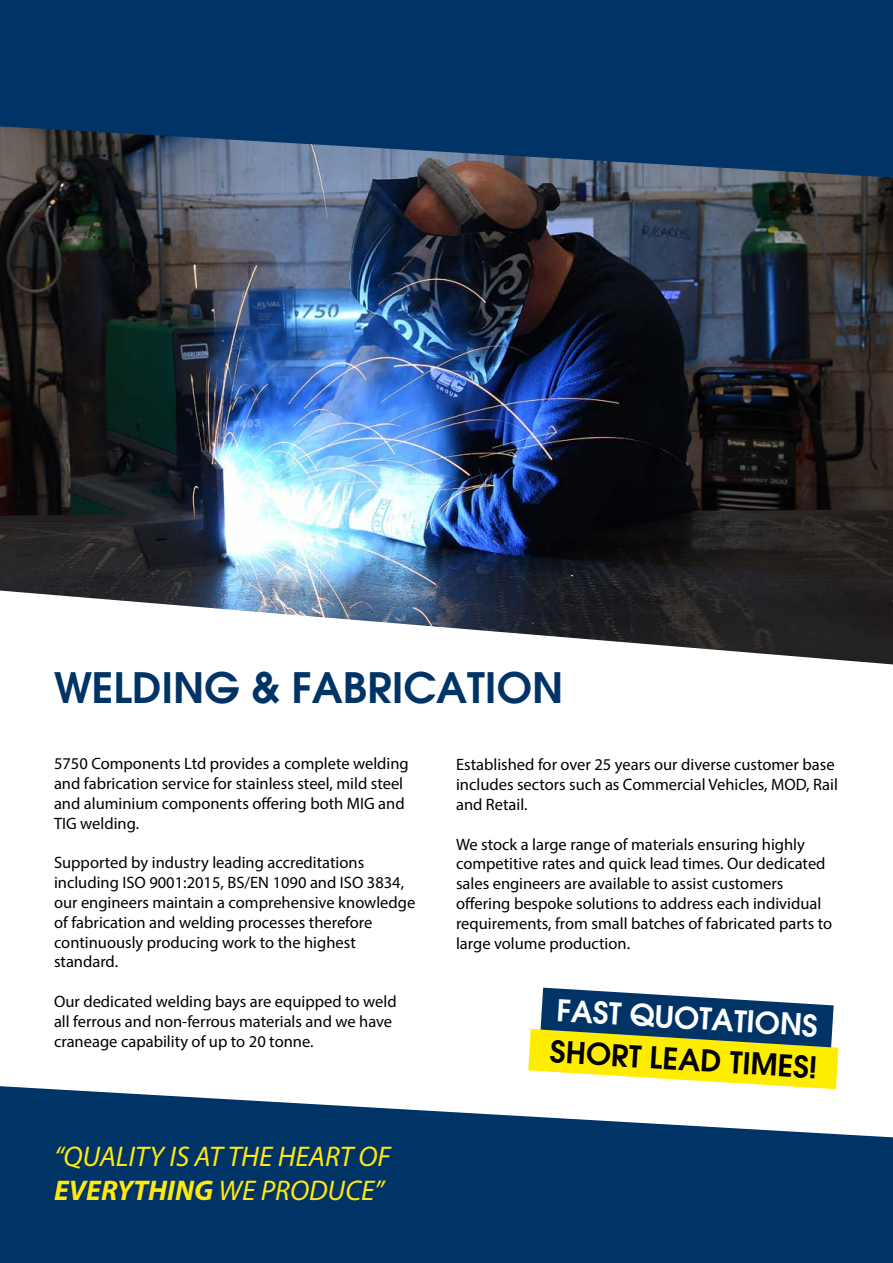
<style>
.page{position:relative;width:893px;height:1263px;background:#fff}
.page>*{position:absolute;margin:0;border:0;box-sizing:border-box;transform-origin:0 0}
.t1{font:600 42px "Avant Garde";color:#036}
.t2{font:600 30px "Avant Garde";color:#000}
.t3{font:600 30px "Avant Garde";color:#fff}
.t4{font:italic 28.5px/34.2px "Myriad Pro";color:#ffe90e}
.t5{font:16.5px/19.8px "Myriad Pro";color:#000}
.s1{font-weight:700}
</style>
<div class="page">
<img style="left:0;top:178px;width:893px;height:486px">
<svg style="left:0;top:0;width:893px;height:178px;background:#0d3a68"></svg>
<svg style="left:0;top:1086px;width:893px;height:177px;background:#234f7b"></svg>
<svg style="left:528px;top:988px;width:310px;height:101px"></svg>
<h1 class="t1" style="left:54px;top:660px;width:511px">WELDING &amp; FABRICATION</h1>
<p class="t5" style="left:54px;top:754px;width:356px">5750 Components Ltd provides a complete welding and fabrication service for stainless steel, mild steel and aluminium components offering both MIG and TIG welding.</p>
<p class="t5" style="left:54px;top:853px;width:363px">Supported by industry leading accreditations including ISO 9001:2015, BS/EN 1090 and ISO 3834, our engineers maintain a comprehensive knowledge of fabrication and welding processes therefore continuously producing work to the highest standard.</p>
<p class="t5" style="left:54px;top:991px;width:344px">Our dedicated welding bays are equipped to weld all ferrous and non-ferrous materials and we have craneage capability of up to 20 tonne.</p>
<h3 class="t4" style="left:54px;top:1139px;width:338px">“QUALITY IS AT THE HEART OF<br><span class="s1">EVERYTHING</span> WE PRODUCE”</h3>
<p class="t5" style="left:456px;top:755px;width:383px">Established for over 25 years our diverse customer base includes sectors such as Commercial Vehicles, MOD, Rail and Retail.</p>
<p class="t5" style="left:456px;top:834px;width:378px">We stock a large range of materials ensuring highly competitive rates and quick lead times. Our dedicated sales engineers are available to assist customers offering bespoke solutions to address each individual requirements, from small batches of fabricated parts to large volume production.</p>
<h2 class="t3" style="left:558px;top:989px;width:263px;rotate:4deg">FAST QUOTATIONS</h2>
<h2 class="t2" style="left:552px;top:1030px;width:269px;rotate:4deg">SHORT LEAD TIMES!</h2>
</div>
